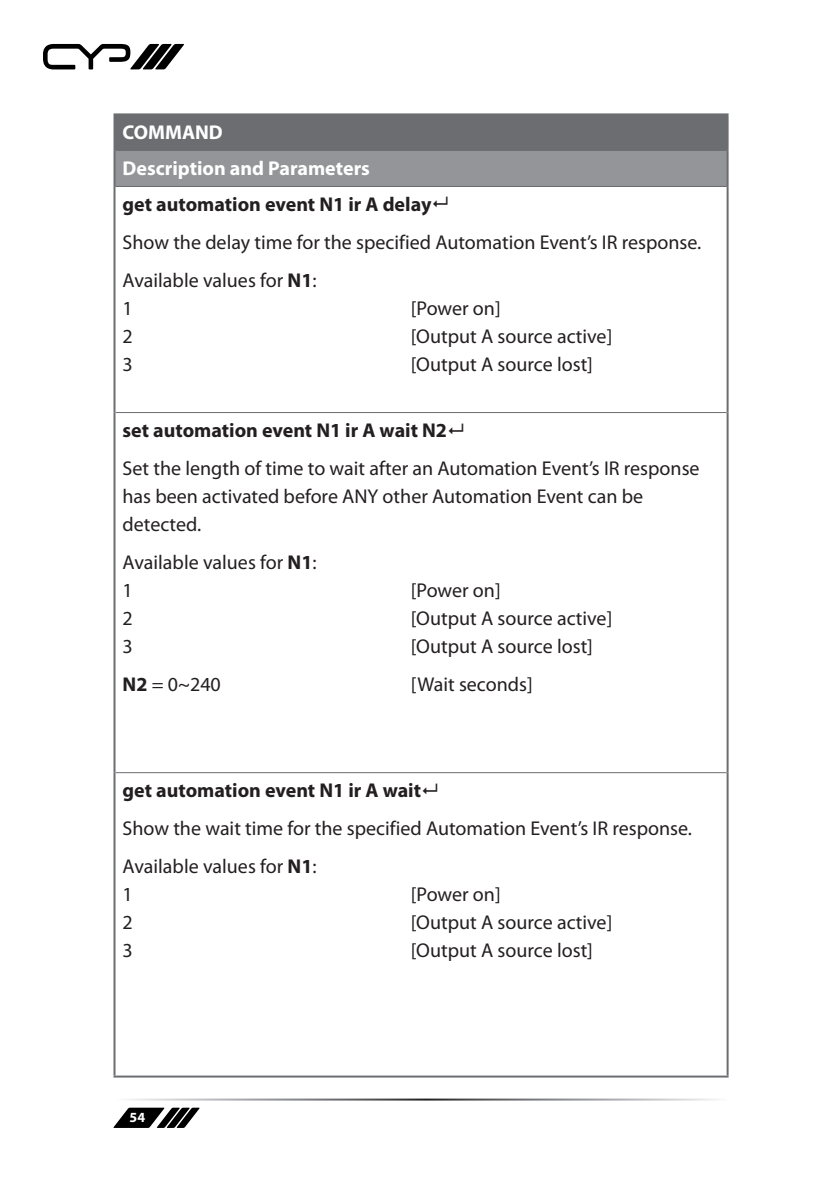
<style>
.page{position:relative;width:840px;height:1191px;background:#fff}
.page>*{position:absolute;margin:0;border:0;box-sizing:border-box;transform-origin:0 0}
.Table_Text{font:20px/28px "Myriad Pro";color:#231f20}
.Table_Text_-_Bold{font:700 20px "Myriad Pro";color:#231f20}
.Table_Text_-_Bold-2{font:700 20px "Myriad Pro";color:#fff}
.t1{font:700 14px "Myriad Pro";color:#fff}
.s1{font-weight:700}
</style>
<div class="page">
<svg style="left:113px;top:1107px;width:86px;height:21px"></svg>
<svg style="left:43px;top:44px;width:141px;height:25px"></svg>
<div style="left:114px;top:114px;width:613px;height:36px;background:#6c6d70"></div>
<div style="left:114px;top:150px;width:613px;height:36px;background:#939598"></div>
<hr style="left:113px;top:115px;width:2px;height:35px;background:#6c6d70">
<hr style="left:113px;top:113px;width:615px;height:2px;background:#6c6d70">
<hr style="left:726px;top:115px;width:2px;height:35px;background:#6c6d70">
<hr style="left:113px;top:150px;width:2px;height:36px;background:#6c6d70">
<hr style="left:115px;top:150px;width:611px;height:1px;background:#6c6d70">
<hr style="left:726px;top:150px;width:2px;height:36px;background:#6c6d70">
<hr style="left:115px;top:186px;width:611px;height:1px;background:#6c6d70">
<hr style="left:113px;top:186px;width:2px;height:226px;background:#6c6d70">
<hr style="left:113px;top:412px;width:2px;height:360px;background:#6c6d70">
<hr style="left:113px;top:772px;width:2px;height:303px;background:#6c6d70">
<hr style="left:726px;top:186px;width:2px;height:226px;background:#6c6d70">
<hr style="left:726px;top:412px;width:2px;height:360px;background:#6c6d70">
<hr style="left:726px;top:772px;width:2px;height:303px;background:#6c6d70">
<hr style="left:115px;top:412px;width:611px;height:1px;background:#6c6d70">
<hr style="left:115px;top:772px;width:611px;height:1px;background:#6c6d70">
<hr style="left:113px;top:1075px;width:615px;height:2px;background:#6c6d70">
<p class="Table_Text_-_Bold-2" style="left:122px;top:119px;width:102px">COMMAND</p>
<p class="Table_Text_-_Bold-2" style="left:122px;top:155px;width:249px">Description and Parameters</p>
<p class="Table_Text_-_Bold" style="left:122px;top:191px;width:310px">get automation event N1 ir A delay</p>
<p class="Table_Text" style="left:122px;top:228px;width:580px">Show the delay time for the specified Automation Event’s IR response.</p>
<p class="Table_Text" style="left:122px;top:266px;width:195px">Available values for <span class="s1">N1</span>:<br>1</p>
<p class="Table_Text" style="left:410px;top:294px;width:91px">[Power on]</p>
<p class="Table_Text" style="left:122px;top:322px;width:12px">2</p>
<p class="Table_Text" style="left:410px;top:322px;width:203px">[Output A source active]</p>
<p class="Table_Text" style="left:122px;top:350px;width:12px">3</p>
<p class="Table_Text" style="left:410px;top:350px;width:183px">[Output A source lost]</p>
<p class="Table_Text_-_Bold" style="left:122px;top:417px;width:326px">set automation event N1 ir A wait N2</p>
<p class="Table_Text" style="left:122px;top:454px;width:578px">Set the length of time to wait after an Automation Event’s IR response has been activated before ANY other Automation Event can be detected.</p>
<p class="Table_Text" style="left:122px;top:548px;width:195px">Available values for <span class="s1">N1</span>:<br>1</p>
<p class="Table_Text" style="left:410px;top:576px;width:91px">[Power on]</p>
<p class="Table_Text" style="left:122px;top:604px;width:12px">2</p>
<p class="Table_Text" style="left:410px;top:604px;width:203px">[Output A source active]</p>
<p class="Table_Text" style="left:122px;top:632px;width:12px">3</p>
<p class="Table_Text" style="left:410px;top:632px;width:183px">[Output A source lost]</p>
<p class="Table_Text" style="left:122px;top:670px;width:100px"><span class="s1">N2</span> = 0~240</p>
<p class="Table_Text" style="left:410px;top:670px;width:123px">[Wait seconds]</p>
<p class="Table_Text_-_Bold" style="left:122px;top:777px;width:300px">get automation event N1 ir A wait</p>
<p class="Table_Text" style="left:122px;top:814px;width:570px">Show the wait time for the specified Automation Event’s IR response.</p>
<p class="Table_Text" style="left:122px;top:852px;width:195px">Available values for <span class="s1">N1</span>:<br>1</p>
<p class="Table_Text" style="left:410px;top:880px;width:91px">[Power on]</p>
<p class="Table_Text" style="left:122px;top:908px;width:12px">2</p>
<p class="Table_Text" style="left:410px;top:908px;width:203px">[Output A source active]</p>
<p class="Table_Text" style="left:122px;top:936px;width:12px">3</p>
<p class="Table_Text" style="left:410px;top:936px;width:183px">[Output A source lost]</p>
<p class="t1" style="left:130px;top:1108px;width:17px">54</p>
</div>
